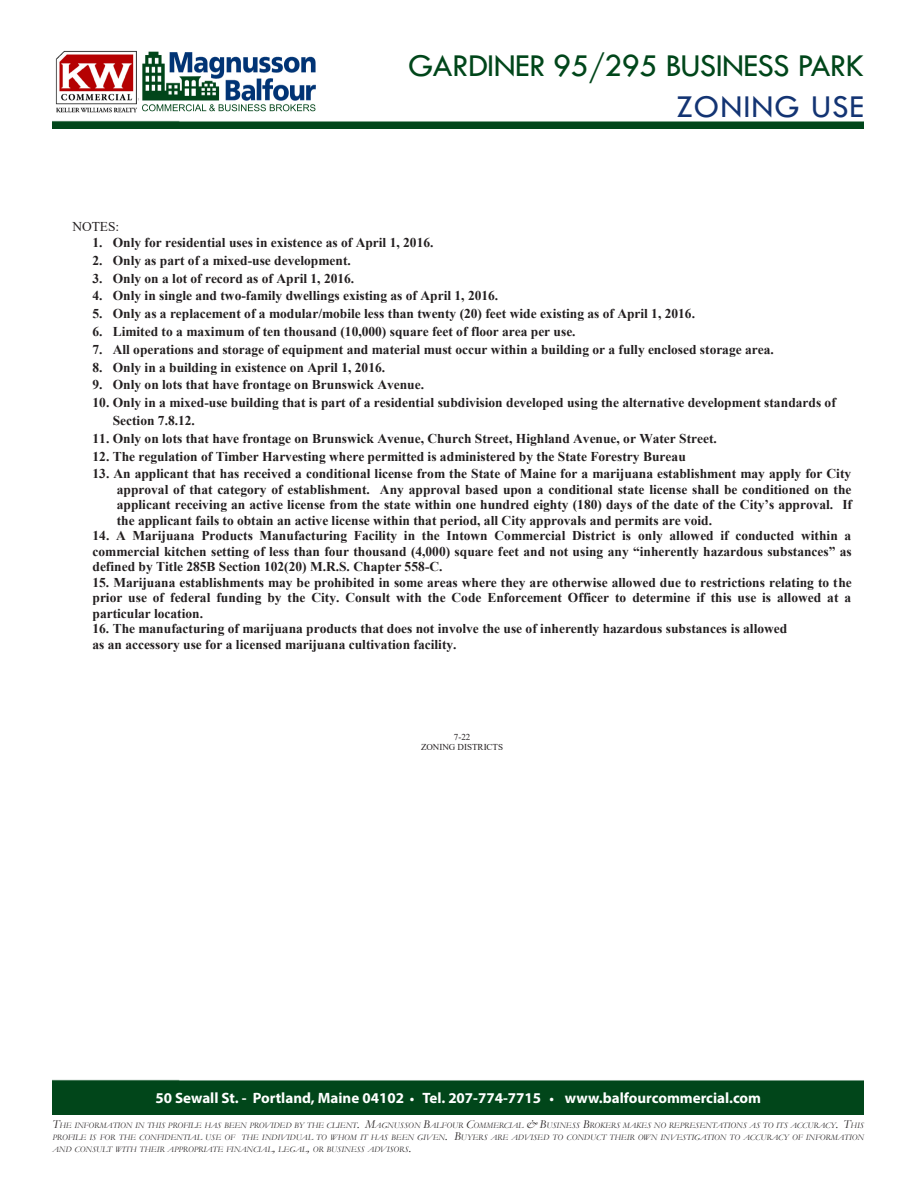
<style>
.page{position:relative;width:918px;height:1188px;background:#fff}
.page>*{position:absolute;margin:0;border:0;box-sizing:border-box;transform-origin:0 0}
.t1{font:33px "Tw Cen";letter-spacing:-.02em;color:#00461a}
.t2{font:33px "Tw Cen";letter-spacing:.03em;color:#133473}
.t3{font:700 15px "Myriad Pro";color:#fff}
.t4{font:700 13.5px/15.5px "Times New Roman";color:#231f20;text-align:justify}
.t5{font:13.5px "Times New Roman";color:#231f20}
.t6{font:9px/10.4px "Times New Roman";letter-spacing:-.005em;color:#231f20;text-align:center}
.t7{font:italic 8.4px/12px "Garamond";color:#231f20;text-align:justify}
.s1{font-size:13.5px}
.s2{font-size:12px}
</style>
<div class="page">
<div style="left:52px;top:1079px;width:812px;height:36px;background:#01461a"></div>
<img style="left:52px;top:120px;width:812px;height:9px">
<img style="left:55px;top:50px;width:84px;height:63px">
<img style="left:142px;top:51px;width:174px;height:61px">
<p class="t1" style="left:408px;top:46px;width:457px">GARDINER 95/295 BUSINESS PARK</p>
<p class="t2" style="left:676px;top:86px;width:189px">ZONING USE</p>
<p class="t5" style="left:72px;top:217px;width:49px">NOTES:</p>
<p class="t4" style="left:93px;top:234px;width:342px">1. Only for residential uses in existence as of April 1, 2016.</p>
<p class="t4" style="left:93px;top:252px;width:260px">2. Only as part of a mixed-use development.</p>
<p class="t4" style="left:93px;top:270px;width:263px">3. Only on a lot of record as of April 1, 2016.</p>
<p class="t4" style="left:93px;top:288px;width:407px">4. Only in single and two-family dwellings existing as of April 1, 2016.</p>
<p class="t4" style="left:93px;top:306px;width:604px">5. Only as a replacement of a modular/mobile less than twenty (20) feet wide existing as of April 1, 2016.</p>
<p class="t4" style="left:93px;top:323px;width:485px">6. Limited to a maximum of ten thousand (10,000) square feet of floor area per use.</p>
<p class="t4" style="left:93px;top:341px;width:683px">7. All operations and storage of equipment and material must occur within a building or a fully enclosed storage area.</p>
<p class="t4" style="left:93px;top:359px;width:294px">8. Only in a building in existence on April 1, 2016.</p>
<p class="t4" style="left:93px;top:377px;width:333px">9. Only on lots that have frontage on Brunswick Avenue.</p>
<p class="t4" style="left:113px;top:393px;width:725px;line-height:17.7px;text-indent:-20px">10. Only in a mixed-use building that is part of a residential subdivision developed using the alternative development standards of<br>Section 7.8.12.</p>
<p class="t4" style="left:93px;top:430px;width:626px">11. Only on lots that have frontage on Brunswick Avenue, Church Street, Highland Avenue, or Water Street.</p>
<p class="t4" style="left:93px;top:448px;width:595px">12. The regulation of Timber Harvesting where permitted is administered by the State Forestry Bureau</p>
<p class="t4" style="left:117px;top:466px;width:737px;text-indent:-24px">13. An applicant that has received a conditional license from the State of Maine for a marijuana establishment may apply for City approval of that category of establishment. Any approval based upon a conditional state license shall be conditioned on the applicant receiving an active license from the state within one hundred eighty (180) days of the date of the City’s approval. If the applicant fails to obtain an active license within that period, all City approvals and permits are void.</p>
<p class="t4" style="left:93px;top:528px;width:761px">14. A Marijuana Products Manufacturing Facility in the Intown Commercial District is only allowed if conducted within a commercial kitchen setting of less than four thousand (4,000) square feet and not using any “inherently hazardous substances” as defined by Title 285B Section 102(20) M.R.S. Chapter 558-C.</p>
<p class="t4" style="left:93px;top:574px;width:761px">15. Marijuana establishments may be prohibited in some areas where they are otherwise allowed due to restrictions relating to the prior use of federal funding by the City. Consult with the Code Enforcement Officer to determine if this use is allowed at a particular location.</p>
<p class="t4" style="left:93px;top:621px;width:696px">16. The manufacturing of marijuana products that does not involve the use of inherently hazardous substances is allowed as an accessory use for a licensed marijuana cultivation facility.</p>
<p class="t6" style="left:421px;top:731px;width:83px">7-22<br>ZONING DISTRICTS</p>
<p class="t3" style="left:155px;top:1088px;width:607px">50 Sewall St. - Portland, Maine 04102 <span class="s1">•</span> Tel. 207-774-7715 <span class="s1">•</span> www.balfourcommercial.com</p>
<p class="t7" style="left:52px;top:1119px;width:813px"><span class="s2">T</span>HE INFORMATION IN THIS PROFILE HAS BEEN PROVIDED BY THE CLIENT<span class="s2">. M</span>AGNUSSON <span class="s2">B</span>ALFOUR <span class="s2">C</span>OMMERCIAL <span class="s2">&amp; B</span>USINESS <span class="s2">B</span>ROKERS MAKES NO REPRESENTATIONS AS TO ITS ACCURACY<span class="s2">. T</span>HIS PROFILE IS FOR THE CONFIDENTIAL USE OF THE INDIVIDUAL TO WHOM IT HAS BEEN GIVEN<span class="s2">. B</span>UYERS ARE ADVISED TO CONDUCT THEIR OWN INVESTIGATION TO ACCURACY OF INFORMATION AND CONSULT WITH THEIR APPROPRIATE FINANCIAL<span class="s2">,</span> LEGAL<span class="s2">,</span> OR BUSINESS ADVISORS<span class="s2">.</span></p>
</div>
